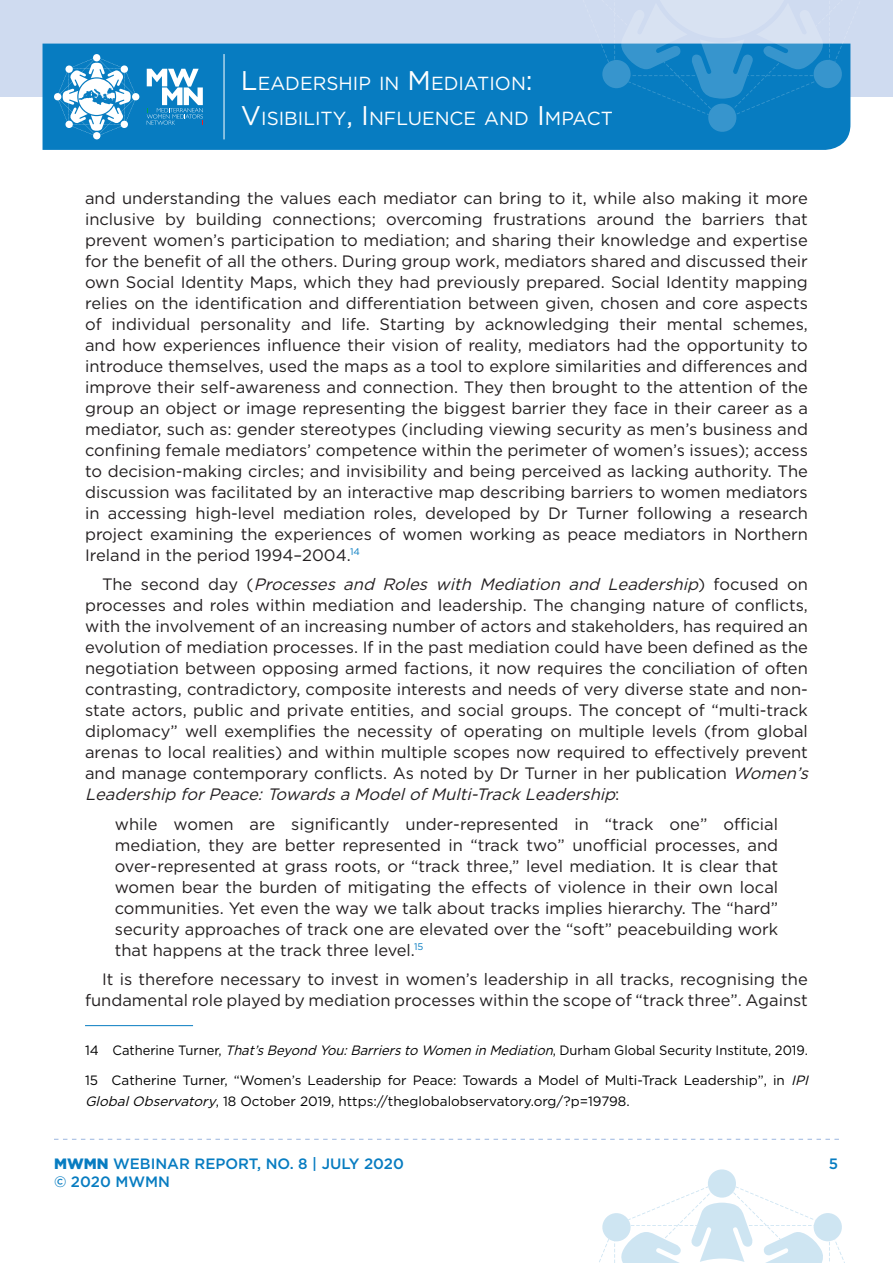
<style>
.page{position:relative;width:893px;height:1263px;background:#fff}
.page>*{position:absolute;margin:0;border:0;box-sizing:border-box;transform-origin:0 0}
.t1{font:18.9px/35.5px "Gotham";color:#fff}
.testo_base{font:16.5px/21px "Gotham";color:#231f20;text-align:justify}
.t2{font:500 15px "Gotham";color:#077cc1}
.testo_note{font:13.5px/21px "Gotham";color:#000}
.s1{font-size:27px}
.s2{font-style:italic}
.s3{font-weight:900}
</style>
<div class="page">
<div style="left:0;top:0;width:893px;height:97px;background:#cfdbf0"></div>
<svg style="left:599px;top:1169px;width:246px;height:94px"></svg>
<svg style="left:54px;top:1139px;width:785px;height:1px"></svg>
<div style="left:43px;top:44px;width:807px;height:106px;background:#077cc1"></div>
<div style="left:93px;top:54px;width:7px;height:7px;background:#fff;border-radius:50%"></div>
<div style="left:132px;top:93px;width:7px;height:7px;background:#fff;border-radius:50%"></div>
<div style="left:54px;top:93px;width:7px;height:7px;background:#fff;border-radius:50%"></div>
<div style="left:93px;top:132px;width:7px;height:7px;background:#fff;border-radius:50%"></div>
<svg style="left:57px;top:57px;width:80px;height:79px"></svg>
<svg style="left:147px;top:69px;width:56px;height:56px;background:#62abd7"></svg>
<svg style="left:575px;top:43px;width:276px;height:89px;background:#1583c4"></svg>
<hr style="left:224px;top:54px;width:1px;height:85px;background:#fff">
<hr style="left:85px;top:1025px;width:108px;height:1px;background:#077cc1">
<p class="t1" style="left:241px;top:65px;width:373px"><span class="s1">L</span>EADERSHIP IN <span class="s1">M</span>EDIATION<span class="s1">:<br>V</span>ISIBILITY<span class="s1">, I</span> NFLUENCE AND <span class="s1">I</span> M PACT</p>
<p class="testo_base" style="left:85px;top:187px;width:724px">and understanding the values each mediator can bring to it, while also making it more inclusive by building connections; overcoming frustrations around the barriers that prevent women’s participation to mediation; and sharing their knowledge and expertise for the benefit of all the others. During group work, mediators shared and discussed their own Social Identity Maps, which they had previously prepared. Social Identity mapping relies on the identification and differentiation between given, chosen and core aspects of individual personality and life. Starting by acknowledging their mental schemes, and how experiences influence their vision of reality, mediators had the opportunity to introduce themselves, used the maps as a tool to explore similarities and differences and improve their self-awareness and connection. They then brought to the attention of the group an object or image representing the biggest barrier they face in their career as a mediator, such as: gender stereotypes (including viewing security as men’s business and confining female mediators’ competence within the perimeter of women’s issues); access to decision-making circles; and invisibility and being perceived as lacking authority. The discussion was facilitated by an interactive map describing barriers to women mediators in accessing high-level mediation roles, developed by Dr Turner following a research project examining the experiences of women working as peace mediators in Northern Ireland in the period 1994–2004.<sup>14</sup></p>
<p class="testo_base" style="left:85px;top:574px;width:729px;text-align:left;text-indent:17px">T h e s e c o n d d a y ( <span class="s2">Processes and Roles with Mediation and Leadership</span>) f o c u s e d o n processes and roles within mediation and leadership. The changing nature of conflicts, with the involvement of an increasing number of actors and stakeholders, has required an evolution of mediation processes. If in the past mediation could have been defined as the negotiation between opposing armed factions, it now requires the conciliation of often contrasting, contradictory, composite interests and needs of very diverse state and non&shy;state actors, public and private entities, and social groups. The concept of “multi-track diplomacy” well exemplifies the necessity of operating on multiple levels (from global arenas to local realities) and within multiple scopes now required to effectively prevent and manage contemporary conflicts. As noted by Dr Turner in her publication <span class="s2">Women’s Leadership forPeace:Towardsa ModelofMulti-TrackLeadership</span>:</p>
<p class="testo_base" style="left:115px;top:813px;width:665px">while women are significantly under-represented in “track one” official mediation, they are better represented in “track two” unofficial processes, and over-represented at grass roots, or “track three,” level mediation. It is clear that women bear the burden of mitigating the effects of violence in their own local communities. Yet even the way we talk about tracks implies hierarchy. The “hard” security approaches of track one are elevated over the “soft” peacebuilding work that happens at the track three level.<sup>15</sup></p>
<p class="testo_base" style="left:85px;top:969px;width:724px;text-align:right">It is therefore necessary to invest in women’s leadership in all tracks, recognising the fundamental role played by mediation processes within the scope of “track three”. Against</p>
<p class="testo_note" style="left:85px;top:1039px;width:724px">14 Catherine Turner, <span class="s2">That’sBeyond You:Barriersto Women in Mediation</span>, Durham Global Security Institute, 2019.</p>
<p class="testo_note" style="left:85px;top:1069px;width:729px">15 Catherine Turner, “Women’s Leadership for Peace: Towards a Model of Multi-Track Leadership”, in <span class="s2">IPI<br>GlobalObservatory</span>, 18 October 2019, https://theglobalobservatory.org/?p=19798.</p>
<p class="t2" style="left:54px;top:1153px;width:351px"><span class="s3">MWMN</span> WEBINAR REPORT, NO. 8 | JULY 2020</p>
<p class="t2" style="left:829px;top:1153px;width:11px">5</p>
<p class="t2" style="left:54px;top:1171px;width:118px">© 2020 MWMN</p>
</div>
